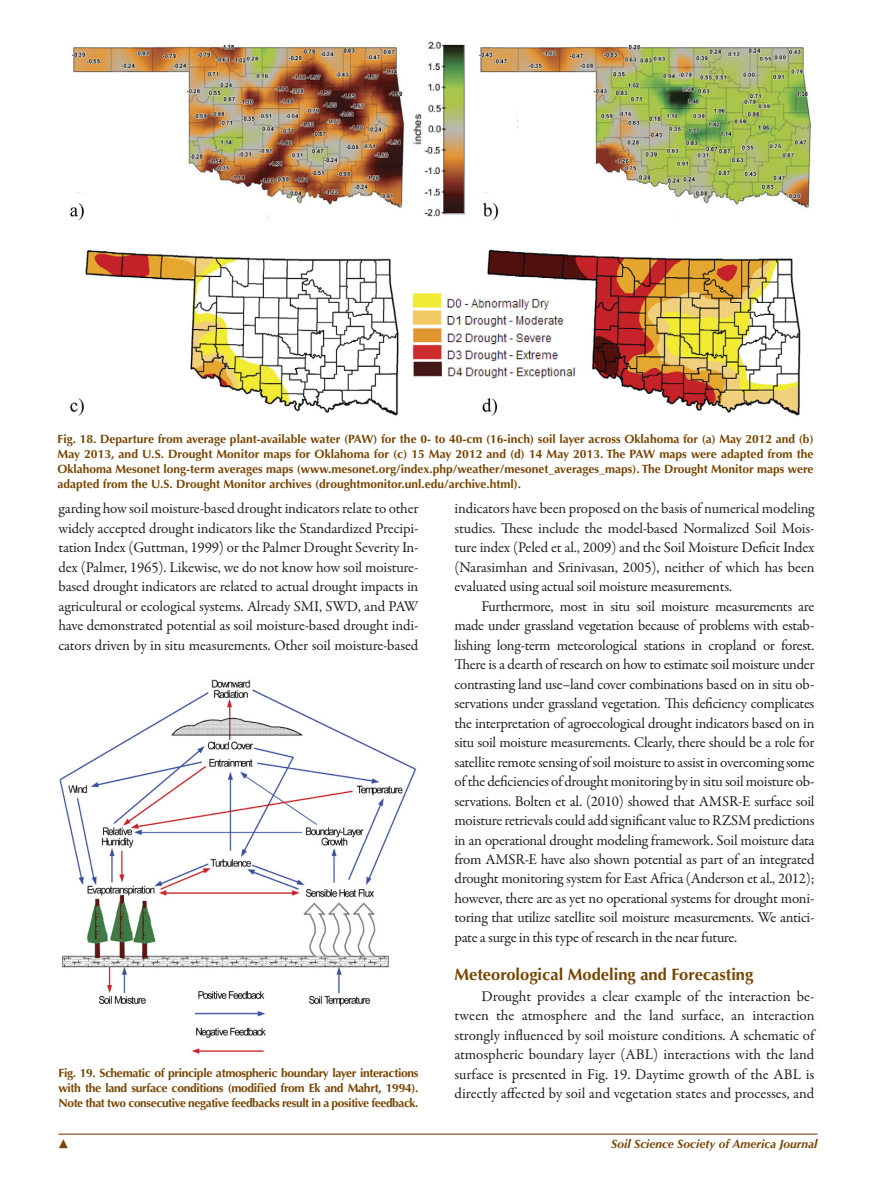
<style>
.page{position:relative;width:891px;height:1188px;background:#fff}
.page>*{position:absolute;margin:0;border:0;box-sizing:border-box;transform-origin:0 0}
.t1{font:700 16.5px "Optima LT Std";color:#794500}
.t2{font:15px/19.5px "Garamond Premr Pro";letter-spacing:-.01em;color:#231f20;text-align:justify}
.t3{font:700 12px/15px "Optima LT Std";letter-spacing:-.03em;color:#794500;text-align:justify}
.t4{font:italic 700 12px "Optima LT Std";color:#794500}
.t5{font:12px "CCP Font";color:#794500}
</style>
<div class="page">
<hr style="left:58px;top:1134px;width:760px;height:1px;background:#794500">
<img style="left:70px;top:41px;width:741px;height:375px">
<img style="left:59px;top:679px;width:358px;height:375px">
<p class="t3" style="left:58px;top:431px;width:758px">Fig. 18. Departure from average plant-available water (PAW) for the 0- to 40-cm (16-inch) soil layer across Oklahoma for (a) May 2012 and (b)<br>May 2013, and U.S. Drought Monitor maps for Oklahoma for (c) 15 May 2012 and (d) 14 May 2013. The PAW maps were adapted from the Oklahoma Mesonet long-term averages maps (www.mesonet.org/index.php/weather/mesonet_averages_maps). The Drought Monitor maps were adapted from the U.S. Drought Monitor archives (droughtmonitor.unl.edu/archive.html).</p>
<p class="t2" style="left:58px;top:499px;width:362px">garding how soil moisture-based drought indicators relate to other widely accepted drought indicators like the Standardized Precipi&shy;tation Index (Guttman, 1999) or the Palmer Drought Severity In&shy;dex (Palmer, 1965). Likewise, we do not know how soil moisture&shy;based drought indicators are related to actual drought impacts in agricultural or ecological systems. Already SMI, SWD, and PAW have demonstrated potential as soil moisture-based drought indi&shy;cators driven by in situ measurements. Other soil moisture-based</p>
<p class="t2" style="left:454px;top:499px;width:362px">indicators have been proposed on the basis of numerical modeling studies. These include the model-based Normalized Soil Mois&shy;ture index (Peled et al., 2009) and the Soil Moisture Deficit Index (Narasimhan and Srinivasan, 2005), neither of which has been evaluated using actual soil moisture measurements.</p>
<p class="t2" style="left:454px;top:596px;width:362px;text-indent:27px">Furthermore, most in situ soil moisture measurements are made under grassland vegetation because of problems with estab&shy;lishing long-term meteorological stations in cropland or forest.<br>There is a dearth of research on how to estimate soil moisture under contrasting land use–land cover combinations based on in situ ob&shy;servations under grassland vegetation. This deficiency complicates the interpretation of agroecological drought indicators based on in situ soil moisture measurements. Clearly, there should be a role for satellite remote sensing of soil moisture to assist in overcoming some of the deficiencies of drought monitoring by in situ soil moisture ob&shy;servations. Bolten et al. (2010) showed that AMSR-E surface soil moisture retrievals could add significant value to RZSM predictions in an operational drought modeling framework. Soil moisture data from AMSR-E have also shown potential as part of an integrated drought monitoring system for East Africa (Anderson et al., 2012); however, there are as yet no operational systems for drought moni&shy;toring that utilize satellite soil moisture measurements. We antici&shy;pate a surge in this type of research in the near future.</p>
<p class="t1" style="left:454px;top:964px;width:300px">Meteorological Modeling and Forecasting</p>
<p class="t2" style="left:454px;top:986px;width:362px;text-indent:27px">Drought provides a clear example of the interaction be&shy;tween the atmosphere and the land surface, an interaction strongly influenced by soil moisture conditions. A schematic of atmospheric boundary layer (ABL) interactions with the land surface is presented in Fig. 19. Daytime growth of the ABL is directly affected by soil and vegetation states and processes, and</p>
<p class="t3" style="left:58px;top:1066px;width:362px">Fig. 19. Schematic of principle atmospheric boundary layer interactions with the land surface conditions (modified from Ek and Mahrt, 1994).<br>Note that two consecutive negative feedbacks result in a positive feedback.</p>
<p class="t5" style="left:58px;top:1139px;width:11px">6</p>
<p class="t4" style="left:611px;top:1137px;width:208px">Soil Science Society of America Journal</p>
</div>
